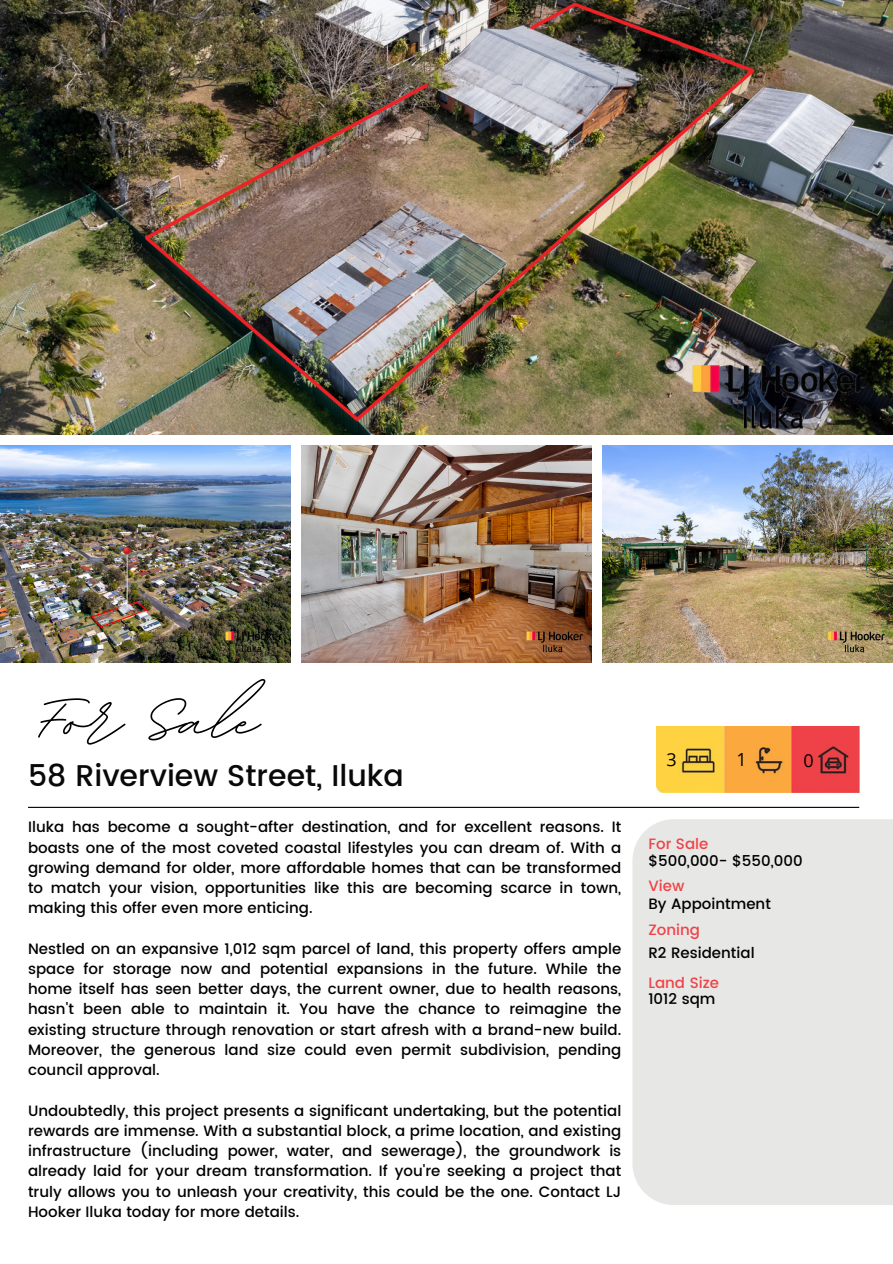
<style>
.page{position:relative;width:893px;height:1264px;background:#fff}
.page>*{position:absolute;margin:0;border:0;box-sizing:border-box;transform-origin:0 0}
.t1{font:700 104.85px "BD Script";color:#000}
.t2{font:500 30px "Poppins";color:#0a090a}
.t3{font:18px "Open Sans";color:#000}
.t4{font:17.85px "Open Sans";color:#000}
.t5{font:500 15px/20.2px "Poppins";color:#000;text-align:justify}
.t6{font:500 15px "Poppins";color:#ef4248}
</style>
<div class="page">
<img style="left:301px;top:445px;width:290px;height:217px">
<img style="left:602px;top:445px;width:290px;height:217px">
<img style="left:0;top:445px;width:290px;height:217px">
<img style="left:0;top:0;width:892px;height:434px">
<hr style="left:28px;top:806px;width:831px;height:2px;background:#000">
<img style="left:656px;top:726px;width:203px;height:67px">
<div style="left:632px;top:819px;width:260px;height:385px;background:#e7e8e6"></div>
<p class="t1" style="left:35px;top:650px;width:225px">For Sale</p>
<p class="t2" style="left:28px;top:758px;width:377px">58 Riverview Street, Iluka</p>
<p class="t5" style="left:28px;top:817px;width:594px">Iluka has become a sought-after destination, and for excellent reasons. It boasts one of the most coveted coastal lifestyles you can dream of. With a growing demand for older, more affordable homes that can be transformed to match your vision, opportunities like this are becoming scarce in town, making this offer even more enticing.</p>
<p class="t5" style="left:28px;top:938px;width:594px">Nestled on an expansive 1,012 sqm parcel of land, this property offers ample space for storage now and potential expansions in the future. While the home itself has seen better days, the current owner, due to health reasons, hasn't been able to maintain it. You have the chance to reimagine the existing structure through renovation or start afresh with a brand-new build.<br>Moreover, the generous land size could even permit subdivision, pending council approval.</p>
<p class="t5" style="left:28px;top:1100px;width:594px">Undoubtedly, this project presents a significant undertaking, but the potential rewards are immense. With a substantial block, a prime location, and existing infrastructure (including power, water, and sewerage), the groundwork is already laid for your dream transformation. If you're seeking a project that truly allows you to unleash your creativity, this could be the one. Contact LJ Hooker Iluka today for more details.</p>
<p class="t4" style="left:666px;top:747px;width:12px">3</p>
<p class="t3" style="left:736px;top:747px;width:12px">1</p>
<p class="t3" style="left:803px;top:747px;width:12px">0</p>
<p class="t6" style="left:648px;top:835px;width:62px">For Sale</p>
<p class="t6" style="left:648px;top:877px;width:38px">View</p>
<p class="t6" style="left:648px;top:920px;width:53px">Zoning</p>
<p class="t6" style="left:648px;top:973px;width:72px">Land Size</p>
<p class="t5" style="left:648px;top:851px;width:156px">$500,000- $550,000</p>
<p class="t5" style="left:648px;top:893px;width:124px">By Appointment</p>
<p class="t5" style="left:648px;top:942px;width:108px">R2 Residential</p>
<p class="t5" style="left:648px;top:989px;width:69px">1012 sqm</p>
</div>
